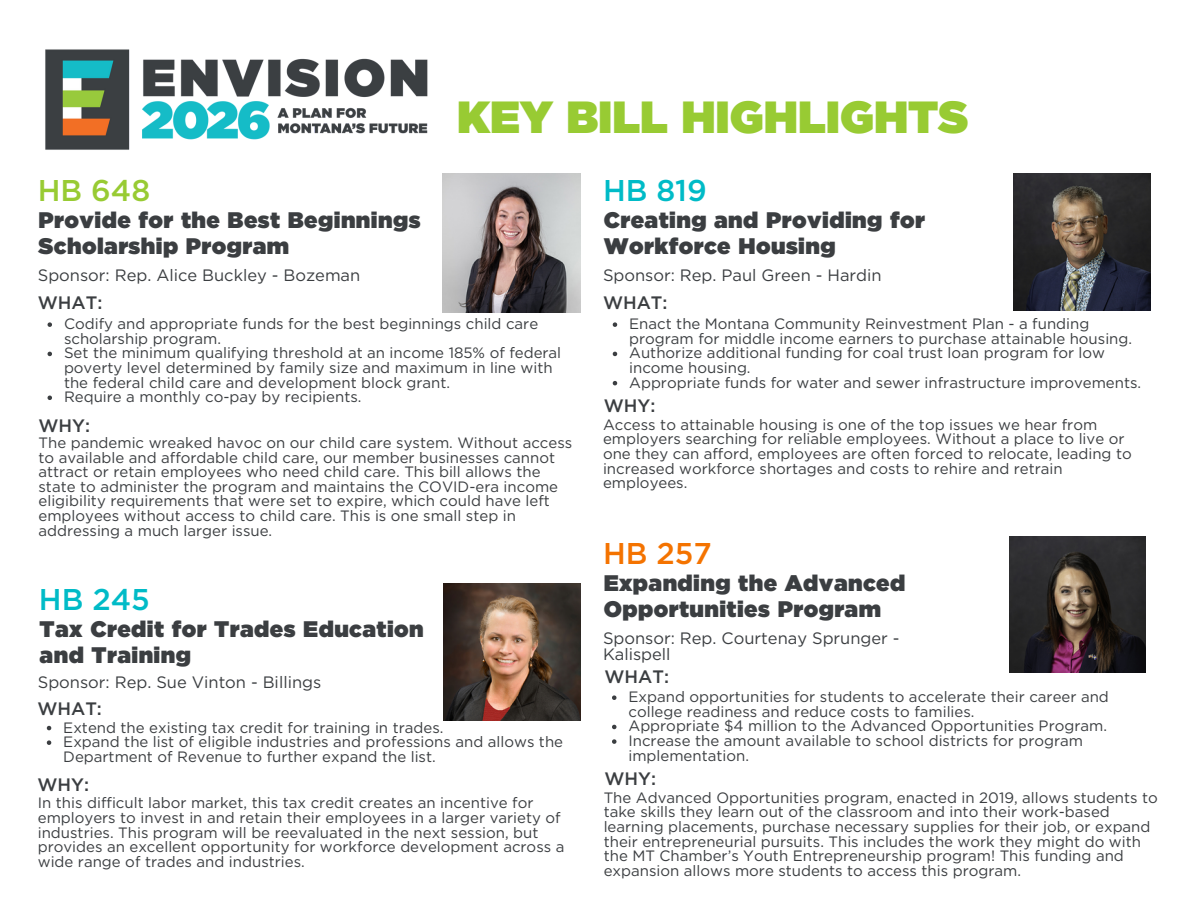
<style>
.page{position:relative;width:1188px;height:918px;background:#fff}
.page>*{position:absolute;margin:0;border:0;box-sizing:border-box;transform-origin:0 0}
.t1{font:900 45px "Gotham";color:#98cb33}
.t2{font:500 30px "Gotham";color:#00bbc7}
.t3{font:500 30px "Gotham";color:#98cb33}
.t4{font:500 30px "Gotham";color:#f47300}
.t5{font:900 22.5px/25.8px "Gotham";letter-spacing:.02em;color:#3b3e41}
.t6{font:500 18px "Gotham";color:#3b3e41}
.t7{font:16.5px/15.8px "Gotham";color:#3b3e41}
.t8{font:15px/14.7px "Gotham";color:#3b3e41}
</style>
<div class="page">
<img style="left:443px;top:174px;width:138px;height:138px">
<img style="left:1013px;top:174px;width:138px;height:137px">
<img style="left:444px;top:583px;width:137px;height:137px">
<img style="left:1009px;top:537px;width:136px;height:136px">
<svg style="left:48px;top:322px;width:4px;height:5px"></svg>
<svg style="left:48px;top:352px;width:4px;height:4px"></svg>
<svg style="left:48px;top:396px;width:4px;height:4px"></svg>
<svg style="left:613px;top:322px;width:4px;height:5px"></svg>
<svg style="left:613px;top:352px;width:4px;height:4px"></svg>
<svg style="left:613px;top:381px;width:4px;height:4px"></svg>
<svg style="left:47px;top:726px;width:4px;height:4px"></svg>
<svg style="left:47px;top:740px;width:4px;height:5px"></svg>
<svg style="left:612px;top:695px;width:4px;height:5px"></svg>
<svg style="left:612px;top:725px;width:4px;height:4px"></svg>
<svg style="left:612px;top:739px;width:4px;height:5px"></svg>
<img style="left:45px;top:49px;width:383px;height:101px">
<p class="t3" style="left:38px;top:172px;width:114px">HB 648</p>
<p class="t5" style="left:39px;top:207px;width:384px">Provide for the Best Beginnings<br>Scholarship Program</p>
<p class="t7" style="left:38px;top:267px;width:324px">Sponsor: Rep. Alice Buckley - Bozeman</p>
<p class="t6" style="left:38px;top:291px;width:66px">WHAT:</p>
<p class="t1" style="left:457px;top:90px;width:513px">KEY BILL HIGHLIGHTS</p>
<p class="t2" style="left:603px;top:172px;width:105px">HB 819</p>
<p class="t5" style="left:604px;top:207px;width:323px">Creating and Providing for<br>Workforce Housing</p>
<p class="t7" style="left:603px;top:267px;width:280px">Sponsor: Rep. Paul Green - Hardin</p>
<p class="t6" style="left:603px;top:291px;width:66px">WHAT:</p>
<p class="t8" style="left:64px;top:316px;width:476px">Codify and appropriate funds for the best beginnings child care scholarship program.</p>
<p class="t8" style="left:64px;top:346px;width:499px">Set the minimum qualifying threshold at an income 185% of federal poverty level determined by family size and maximum in line with the federal child care and development block grant.</p>
<p class="t8" style="left:64px;top:390px;width:299px">Require a monthly co-pay by recipients.</p>
<p class="t6" style="left:39px;top:415px;width:53px">WHY:</p>
<p class="t8" style="left:39px;top:435px;width:535px">The pandemic wreaked havoc on our child care system. Without access to available and affordable child care, our member businesses cannot attract or retain employees who need child care. This bill allows the state to administer the program and maintains the COVID-era income eligibility requirements that were set to expire, which could have left employees without access to child care. This is one small step in addressing a much larger issue.</p>
<p class="t2" style="left:39px;top:582px;width:112px">HB 245</p>
<p class="t5" style="left:40px;top:616px;width:386px">Tax Credit for Trades Education and Training</p>
<p class="t7" style="left:38px;top:674px;width:285px">Sponsor: Rep. Sue Vinton - Billings</p>
<p class="t6" style="left:37px;top:698px;width:66px">WHAT:</p>
<p class="t8" style="left:63px;top:720px;width:382px">Extend the existing tax credit for training in trades.</p>
<p class="t8" style="left:63px;top:734px;width:501px">Expand the list of eligible industries and professions and allows the<br>Department of Revenue to further expand the list.</p>
<p class="t6" style="left:37px;top:773px;width:53px">WHY:</p>
<p class="t8" style="left:38px;top:796px;width:528px">In this difficult labor market, this tax credit creates an incentive for employers to invest in and retain their employees in a larger variety of industries. This program will be reevaluated in the next session, but provides an excellent opportunity for workforce development across a wide range of trades and industries.</p>
<p class="t8" style="left:629px;top:316px;width:504px">Enact the Montana Community Reinvestment Plan - a funding program for middle income earners to purchase attainable housing.</p>
<p class="t8" style="left:629px;top:346px;width:477px">Authorize additional funding for coal trust loan program for low income housing.</p>
<p class="t8" style="left:629px;top:375px;width:514px">Appropriate funds for water and sewer infrastructure improvements.</p>
<p class="t6" style="left:604px;top:395px;width:53px">WHY:</p>
<p class="t8" style="left:603px;top:417px;width:530px">Access to attainable housing is one of the top issues we hear from employers searching for reliable employees. Without a place to live or one they can afford, employees are often forced to relocate, leading to increased workforce shortages and costs to rehire and retrain employees.</p>
<p class="t4" style="left:603px;top:535px;width:110px">HB 257</p>
<p class="t5" style="left:604px;top:570px;width:303px">Expanding the Advanced<br>Opportunities Program</p>
<p class="t7" style="left:603px;top:630px;width:298px">Sponsor: Rep. Courtenay Sprunger -<br>Kalispell</p>
<p class="t6" style="left:604px;top:665px;width:66px">WHAT:</p>
<p class="t8" style="left:628px;top:689px;width:482px">Expand opportunities for students to accelerate their career and college readiness and reduce costs to families.</p>
<p class="t8" style="left:628px;top:719px;width:480px">Appropriate $4 million to the Advanced Opportunities Program.</p>
<p class="t8" style="left:628px;top:733px;width:456px">Increase the amount available to school districts for program implementation.</p>
<p class="t6" style="left:604px;top:768px;width:53px">WHY:</p>
<p class="t8" style="left:604px;top:790px;width:556px">The Advanced Opportunities program, enacted in 2019, allows students to take skills they learn out of the classroom and into their work-based learning placements, purchase necessary supplies for their job, or expand their entrepreneurial pursuits. This includes the work they might do with the MT Chamber’s Youth Entrepreneurship program! This funding and expansion allows more students to access this program.</p>
</div>
